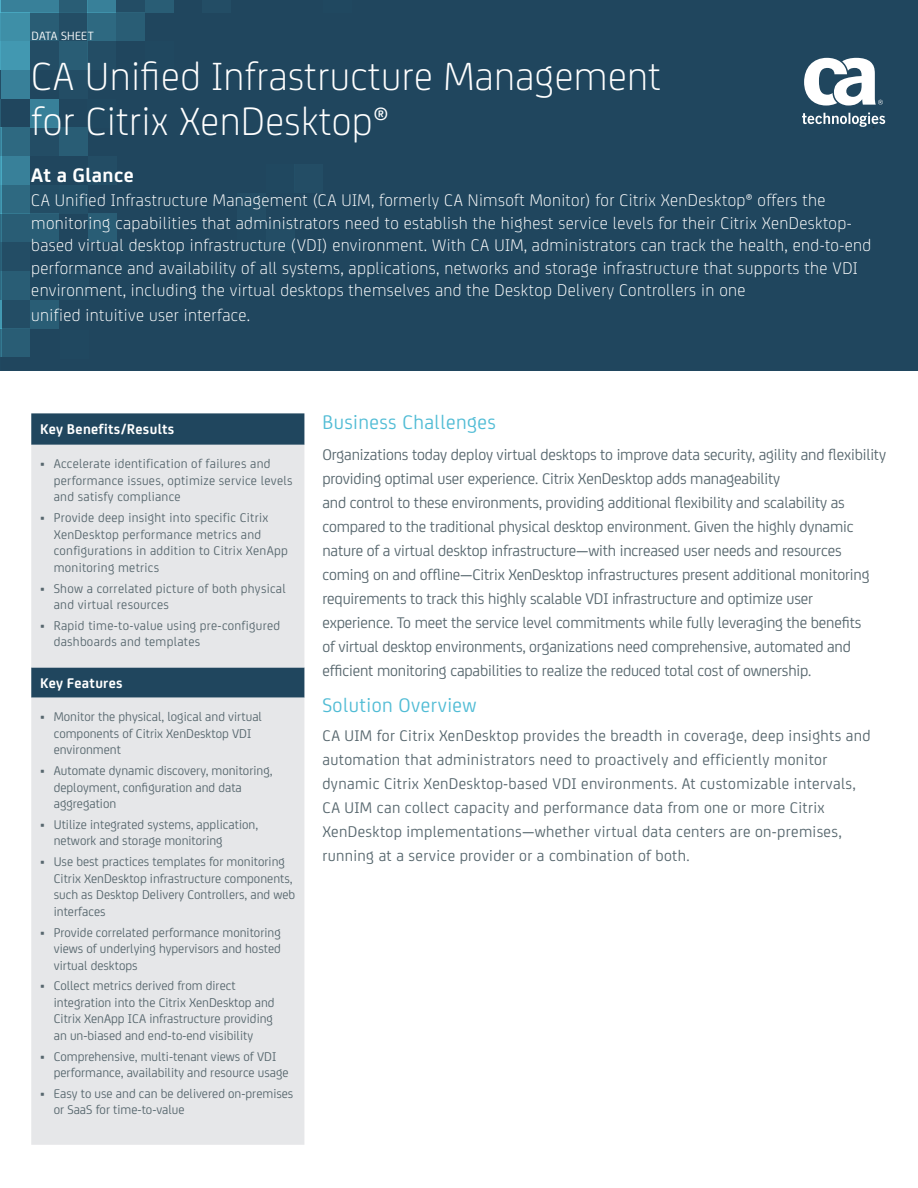
<style>
.page{position:relative;width:918px;height:1188px;background:#fff}
.page>*{position:absolute;margin:0;border:0;box-sizing:border-box;transform-origin:0 0}
.t1{font:300 42px/45px "CA Sans";letter-spacing:.01em;color:#fff}
.t2{font:21px "CA Sans";letter-spacing:.02em;color:#51bcd5}
.t3{font:700 21px "CA Sans";letter-spacing:.02em;color:#fff}
.t4{font:300 18px/22.5px "CA Sans";letter-spacing:.02em;color:#fff}
.t5{font:16.5px/24px "CA Sans";letter-spacing:-.01em;color:#57676e}
.t6{font:16.5px/24px "CA Sans";letter-spacing:.02em;color:#57676e}
.t7{font:700 15px "CA Sans";letter-spacing:.02em;color:#fff}
.t8{font:13.5px/16.5px "CA Sans";color:#57676e}
.t9{font:13.5px/16.5px "CA Sans";letter-spacing:.02em;color:#57676e}
.t10{font:12.75px "CA Sans";letter-spacing:.02em;color:#fff}
</style>
<div class="page">
<div style="left:0;top:0;width:918px;height:370px;background:#20465e"></div>
<hr style="left:0;top:127px;width:2px;height:29px;background:#51bcd5">
<hr style="left:0;top:156px;width:2px;height:29px;background:#51bcd5">
<hr style="left:0;top:185px;width:2px;height:29px;background:#51bcd5">
<hr style="left:0;top:214px;width:2px;height:28px;background:#51bcd5">
<hr style="left:0;top:242px;width:2px;height:29px;background:#51bcd5">
<hr style="left:0;top:271px;width:2px;height:29px;background:#51bcd5">
<hr style="left:0;top:300px;width:2px;height:29px;background:#51bcd5">
<hr style="left:0;top:329px;width:2px;height:28px;background:#51bcd5">
<div style="left:2px;top:127px;width:28px;height:29px;background:#2e6981"></div>
<div style="left:2px;top:156px;width:28px;height:29px;background:#388099"></div>
<div style="left:2px;top:185px;width:28px;height:29px;background:#2e6981"></div>
<div style="left:2px;top:214px;width:28px;height:28px;background:#295d75"></div>
<div style="left:2px;top:242px;width:28px;height:29px;background:#234d65"></div>
<div style="left:2px;top:271px;width:28px;height:29px;background:#295d75"></div>
<div style="left:2px;top:300px;width:28px;height:29px;background:#234d65"></div>
<div style="left:2px;top:329px;width:28px;height:28px;background:#295d75"></div>
<div style="left:30px;top:127px;width:29px;height:29px;background:#234d65"></div>
<div style="left:59px;top:127px;width:29px;height:29px;background:#295d75"></div>
<div style="left:88px;top:156px;width:29px;height:29px;background:#234d65"></div>
<div style="left:30px;top:185px;width:29px;height:29px;background:#234d65"></div>
<div style="left:59px;top:185px;width:29px;height:29px;background:#234f67"></div>
<div style="left:30px;top:214px;width:29px;height:28px;background:#295d75"></div>
<div style="left:88px;top:214px;width:29px;height:28px;background:#295d75"></div>
<div style="left:30px;top:300px;width:29px;height:29px;background:#295d75"></div>
<div style="left:60px;top:271px;width:29px;height:29px;background:#234d65"></div>
<svg style="left:0;top:0;width:1px;height:127px"></svg>
<div style="left:1px;top:0;width:29px;height:12px;background:#388099"></div>
<div style="left:1px;top:12px;width:29px;height:29px;background:#3e8fa7"></div>
<div style="left:1px;top:41px;width:29px;height:29px;background:#4298b1"></div>
<div style="left:1px;top:70px;width:29px;height:29px;background:#388099"></div>
<div style="left:30px;top:99px;width:29px;height:28px;background:#388099"></div>
<div style="left:30px;top:0;width:29px;height:12px;background:#388099"></div>
<div style="left:30px;top:12px;width:29px;height:29px;background:#295d75"></div>
<div style="left:30px;top:41px;width:29px;height:29px;background:#234d65"></div>
<div style="left:59px;top:0;width:29px;height:12px;background:#295d75"></div>
<div style="left:59px;top:12px;width:29px;height:29px;background:#234d65"></div>
<div style="left:59px;top:41px;width:29px;height:29px;background:#295d75"></div>
<div style="left:59px;top:70px;width:29px;height:29px;background:#234d65"></div>
<div style="left:88px;top:0;width:28px;height:12px;background:#388099"></div>
<div style="left:88px;top:12px;width:28px;height:29px;background:#2e6981"></div>
<div style="left:88px;top:41px;width:28px;height:29px;background:#234d65"></div>
<div style="left:116px;top:0;width:29px;height:12px;background:#234d65"></div>
<div style="left:116px;top:12px;width:29px;height:29px;background:#295d75"></div>
<div style="left:145px;top:0;width:29px;height:12px;background:#295d75"></div>
<div style="left:203px;top:0;width:28px;height:12px;background:#234d65"></div>
<div style="left:237px;top:193px;width:29px;height:29px;background:#234d65"></div>
<div style="left:266px;top:222px;width:28px;height:29px;background:#234d65"></div>
<div style="left:294px;top:164px;width:29px;height:29px;background:#234d65"></div>
<svg style="left:802px;top:113px;width:83px;height:15px"></svg>
<svg style="left:804px;top:58px;width:79px;height:48px"></svg>
<div style="left:31px;top:413px;width:273px;height:32px;background:#20465e"></div>
<div style="left:31px;top:445px;width:273px;height:700px;background:#e6e7e9"></div>
<p class="t10" style="left:32px;top:27px;width:64px">DATA SHEET</p>
<h1 class="t1" style="left:31px;top:51px;width:631px">CA Unified Infrastructure Management for Citrix XenDesktop®</h1>
<p class="t3" style="left:31px;top:159px;width:104px">At a Glance</p>
<p class="t4" style="left:31px;top:188px;width:841px">CA Unified Infrastructure Management (CA UIM, formerly CA Nimsoft Monitor) for Citrix XenDesktop® offers the monitoring capabilities that administrators need to establish the highest service levels for their Citrix XenDesktop&shy;based virtual desktop infrastructure (VDI) environment. With CA UIM, administrators can track the health, end-to-end performance and availability of all systems, applications, networks and storage infrastructure that supports the VDI environment, including the virtual desktops themselves and the Desktop Delivery Controllers in one</p>
<p class="t4" style="left:31px;top:303px;width:221px">unified intuitive user interface.</p>
<p class="t7" style="left:40px;top:417px;width:136px">Key Benefits/Results</p>
<p class="t9" style="left:54px;top:455px;width:240px;text-indent:-14px">• Accelerate identification of failures and performance issues, optimize service levels and satisfy compliance</p>
<p class="t9" style="left:54px;top:509px;width:236px;text-indent:-14px">• Provide deep insight into specific Citrix XenDesktop performance metrics and configurations in addition to Citrix XenApp monitoring metrics</p>
<p class="t9" style="left:54px;top:579px;width:234px;text-indent:-14px">• Show a correlated picture of both physical and virtual resources</p>
<p class="t9" style="left:54px;top:616px;width:228px;text-indent:-14px">• Rapid time-to-value using pre-configured dashboards and templates</p>
<p class="t7" style="left:40px;top:671px;width:84px">Key Features</p>
<p class="t8" style="left:54px;top:708px;width:210px;text-indent:-14px">• Monitor the physical, logical and virtual components of Citrix XenDesktop VDI environment</p>
<p class="t8" style="left:54px;top:762px;width:220px;text-indent:-14px">• Automate dynamic discovery, monitoring, deployment, configuration and data aggregation</p>
<p class="t8" style="left:54px;top:815px;width:206px;text-indent:-14px">• Utilize integrated systems, application, network and storage monitoring</p>
<p class="t8" style="left:54px;top:853px;width:243px;text-indent:-14px">• Use best practices templates for monitoring Citrix XenDesktop infrastructure components, such as Desktop Delivery Controllers, and web interfaces</p>
<p class="t8" style="left:54px;top:923px;width:229px;text-align:justify;text-indent:-14px">• Provide correlated performance monitoring views of underlying hypervisors and hosted virtual desktops</p>
<p class="t8" style="left:54px;top:977px;width:222px;text-indent:-14px">• Collect metrics derived from direct integration into the Citrix XenDesktop and Citrix XenApp ICA infrastructure providing an un-biased and end-to-end visibility</p>
<p class="t8" style="left:54px;top:1047px;width:236px;text-indent:-13px">• Comprehensive, multi-tenant views of VDI performance, availability and resource usage</p>
<p class="t8" style="left:54px;top:1084px;width:241px;text-indent:-13px">• Easy to use and can be delivered on-premises or SaaS for time-to-value</p>
<p class="t2" style="left:322px;top:407px;width:175px">Business Challenges</p>
<p class="t5" style="left:322px;top:441px;width:565px">Organizations today deploy virtual desktops to improve data security, agility and flexibility providing optimal user experience. Citrix XenDesktop adds manageability<br>and control to these environments, providing additional flexibility and scalability as compared to the traditional physical desktop environment. Given the highly dynamic nature of a virtual desktop infrastructure—with increased user needs and resources coming on and offline—Citrix XenDesktop infrastructures present additional monitoring requirements to track this highly scalable VDI infrastructure and optimize user experience. To meet the service level commitments while fully leveraging the benefits<br>of virtual desktop environments, organizations need comprehensive, automated and efficient monitoring capabilities to realize the reduced total cost of ownership.</p>
<p class="t2" style="left:322px;top:690px;width:156px">Solution Overview</p>
<p class="t6" style="left:322px;top:722px;width:550px">CA UIM for Citrix XenDesktop provides the breadth in coverage, deep insights and automation that administrators need to proactively and efficiently monitor dynamic Citrix XenDesktop-based VDI environments. At customizable intervals, CA UIM can collect capacity and performance data from one or more Citrix XenDesktop implementations—whether virtual data centers are on-premises, running at a service provider or a combination of both.</p>
</div>
